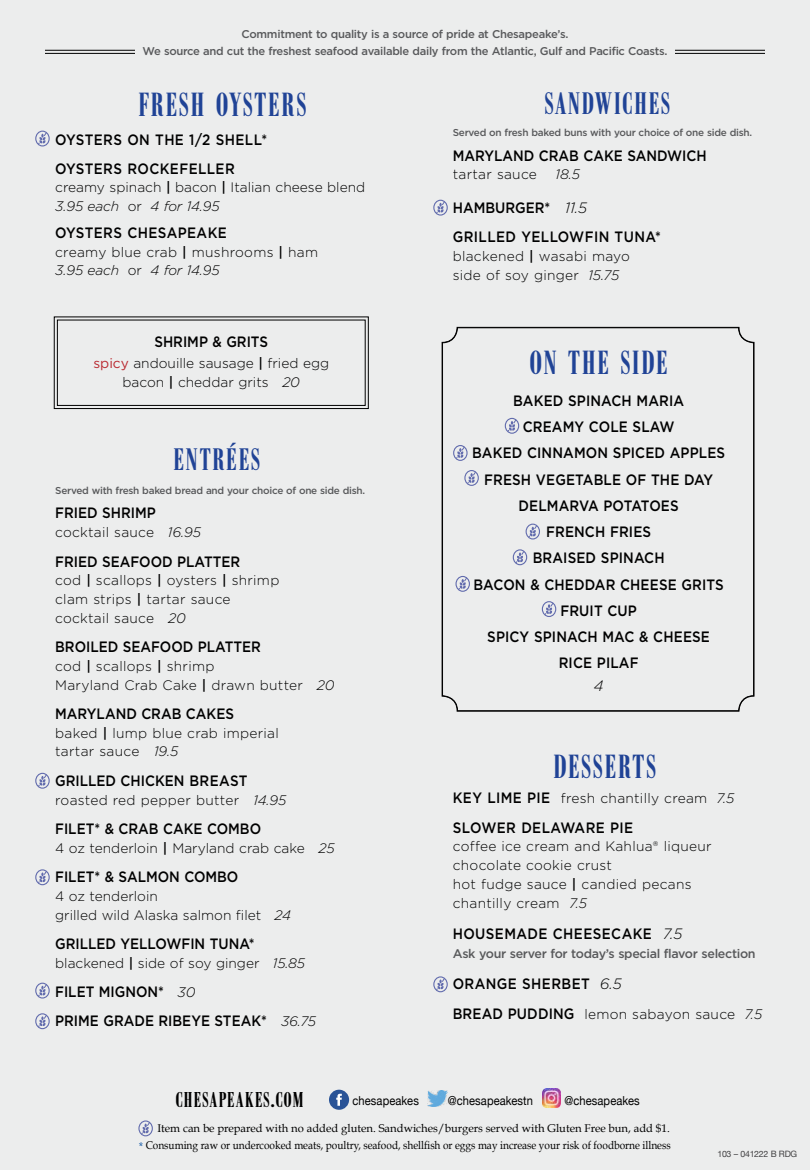
<style>
.page{position:relative;width:810px;height:1170px;background:#eceded}
.page>*{position:absolute;margin:0;border:0;box-sizing:border-box;transform-origin:0 0}
.t1{font:35px "Bodoni Ant Com D Dem Bol";letter-spacing:.06em;color:#204396}
.t2{font:32.5px "Bodoni Ant Com D Dem Bol";letter-spacing:.06em;color:#204396}
.t3{font:22.5px "Bodoni Ant Com D Dem Bol";letter-spacing:.06em;color:#000}
.t4{font:500 15px/26.2px "Gotham";letter-spacing:.01em;color:#000;scale:.9 1}
.t5{font:500 15px/28.6px "Gotham";letter-spacing:.03em;color:#000;scale:.9 1}
.t6{font:italic 300 15px "Gotham";color:#000}
.t7{font:300 13.75px/18.8px "Gotham";letter-spacing:.02em;color:#000}
.t8{font:300 13.75px/18.8px "Gotham";color:#000}
.t9{font:italic 300 13.75px "Gotham";color:#000}
.t10{font:500 12.5px "Gotham";letter-spacing:-.025em;color:#58595b}
.t11{font:12.38px "Helvetica Neue";letter-spacing:.01em;color:#000;scale:.9 1}
.t12{font:500 11.25px/17.5px "Gotham";letter-spacing:-.025em;color:#58595b;text-align:center}
.t13{font:11.25px "Book Antiqua";color:#000;scale:.9 1}
.t14{font:11.25px "Book Antiqua";color:#000}
.t15{font:500 10px "Gotham";letter-spacing:-.025em;color:#58595b}
.t16{font:8.75px "Helvetica Neue";letter-spacing:-.025em;color:#414042}
.s1{font-weight:500}
.s2{font-style:italic}
.s3{font-weight:400;color:#b92930}
.s4{font-weight:300;font-style:italic;font-size:13.75px}
.s5{font-weight:300;font-style:italic}
.s6{font-weight:500;font-size:15px}
.s7{color:#034ea2}
</style>
<div class="page">
<img style="left:427px;top:1091px;width:20px;height:16px">
<img style="left:542px;top:1089px;width:19px;height:19px">
<div style="left:329px;top:1090px;width:20px;height:20px;background:#295397;border-radius:50%"></div>
<svg style="left:336px;top:1094px;width:6px;height:12px"></svg>
<div style="left:35px;top:131px;width:15px;height:16px;border:1px solid #616bad;border-radius:50%"></div>
<svg style="left:37px;top:132px;width:10px;height:13px"></svg>
<div style="left:35px;top:773px;width:15px;height:16px;border:1px solid #616bad;border-radius:50%"></div>
<svg style="left:37px;top:774px;width:10px;height:13px"></svg>
<div style="left:35px;top:869px;width:15px;height:16px;border:1px solid #616bad;border-radius:50%"></div>
<svg style="left:37px;top:870px;width:10px;height:14px"></svg>
<div style="left:35px;top:983px;width:15px;height:16px;border:1px solid #616bad;border-radius:50%"></div>
<svg style="left:37px;top:984px;width:10px;height:13px"></svg>
<div style="left:35px;top:1013px;width:15px;height:16px;border:1px solid #616bad;border-radius:50%"></div>
<svg style="left:37px;top:1014px;width:10px;height:14px"></svg>
<hr style="left:45px;top:50px;width:720px;height:1px;background:#000">
<hr style="left:45px;top:53px;width:720px;height:1px;background:#000">
<div style="left:135px;top:28px;width:540px;height:43px;background:#eceded"></div>
<div style="left:138px;top:1120px;width:15px;height:16px;border:1px solid #616bad;border-radius:50%"></div>
<svg style="left:141px;top:1121px;width:10px;height:14px"></svg>
<div style="left:433px;top:200px;width:15px;height:16px;border:1px solid #616bad;border-radius:50%"></div>
<svg style="left:435px;top:201px;width:11px;height:13px"></svg>
<div style="left:433px;top:976px;width:15px;height:16px;border:1px solid #616bad;border-radius:50%"></div>
<svg style="left:435px;top:977px;width:11px;height:14px"></svg>
<svg style="left:444px;top:327px;width:308px;height:382px"></svg>
<div style="left:442px;top:328px;width:312px;height:383px;border:1px solid #000;border-radius:15px"></div>
<div style="left:505px;top:418px;width:14px;height:16px;border:1px solid #616bad;border-radius:50%"></div>
<svg style="left:507px;top:419px;width:10px;height:14px"></svg>
<div style="left:464px;top:470px;width:15px;height:16px;border:1px solid #616bad;border-radius:50%"></div>
<svg style="left:467px;top:471px;width:10px;height:14px"></svg>
<div style="left:453px;top:445px;width:15px;height:16px;border:1px solid #616bad;border-radius:50%"></div>
<svg style="left:455px;top:446px;width:10px;height:14px"></svg>
<div style="left:526px;top:524px;width:14px;height:16px;border:1px solid #616bad;border-radius:50%"></div>
<svg style="left:528px;top:525px;width:10px;height:13px"></svg>
<div style="left:542px;top:601px;width:14px;height:16px;border:1px solid #616bad;border-radius:50%"></div>
<svg style="left:544px;top:602px;width:10px;height:14px"></svg>
<div style="left:513px;top:549px;width:14px;height:16px;border:1px solid #616bad;border-radius:50%"></div>
<svg style="left:515px;top:550px;width:10px;height:14px"></svg>
<svg style="left:54px;top:316px;width:315px;height:93px"></svg>
<div style="left:57px;top:320px;width:309px;height:86px;border:1px solid #000"></div>
<div style="left:456px;top:576px;width:14px;height:16px;border:1px solid #616bad;border-radius:50%"></div>
<svg style="left:458px;top:577px;width:10px;height:14px"></svg>
<p class="t12" style="left:143px;top:25px;width:526px">Commitment to quality is a source of pride at Chesapeake’s.<br>We source and cut the freshest seafood available daily from the Atlantic, Gulf and Pacific Coasts.</p>
<h1 class="t1" style="left:139px;top:86px;width:169px">FRESH OYSTERS</h1>
<p class="t5" style="left:55px;top:125px;width:237px">OYSTERS ON THE 1/2 SHELL*<br>OYSTERS ROCKEFELLER</p>
<p class="t8" style="left:55px;top:178px;width:312px">creamy spinach <span class="s1">|</span> bacon <span class="s1">|</span> Italian cheese blend<br><span class="s2">3.95 each</span> or <span class="s2">4 for 14.95</span></p>
<p class="t5" style="left:55px;top:218px;width:192px">OYSTERS CHESAPEAKE</p>
<p class="t7" style="left:55px;top:242px;width:265px">creamy blue crab <span class="s1">|</span> mushrooms <span class="s1">|</span> ham<br><span class="s2">3.95 each</span> or <span class="s2">4 for 14.95</span></p>
<p class="t4" style="left:154px;top:328px;width:128px">SHRIMP &amp; GRITS</p>
<p class="t8" style="left:93px;top:354px;width:237px;text-align:center"><span class="s3">spicy</span> andouille sausage <span class="s1">|</span> fried egg bacon <span class="s1">|</span> cheddar grits <span class="s2">20</span></p>
<h2 class="t2" style="left:174px;top:443px;width:88px">ENTRÉES</h2>
<p class="t15" style="left:55px;top:484px;width:312px">Served with fresh baked bread and your choice of one side dish.</p>
<p class="t4" style="left:55px;top:500px;width:113px">FRIED SHRIMP</p>
<p class="t7" style="left:55px;top:523px;width:147px">cocktail sauce <span class="s2">16.95</span></p>
<p class="t4" style="left:55px;top:548px;width:207px">FRIED SEAFOOD PLATTER</p>
<p class="t7" style="left:55px;top:571px;width:226px">cod <span class="s1">|</span> scallops <span class="s1">|</span> oysters <span class="s1">|</span> shrimp clam strips <span class="s1">|</span> tartar sauce cocktail sauce <span class="s2">20</span></p>
<p class="t4" style="left:55px;top:633px;width:230px">BROILED SEAFOOD PLATTER</p>
<p class="t7" style="left:55px;top:656px;width:281px">cod <span class="s1">|</span> scallops <span class="s1">|</span> shrimp<br>Maryland Crab Cake <span class="s1">|</span> drawn butter <span class="s2">20</span></p>
<p class="t4" style="left:55px;top:700px;width:200px">MARYLAND CRAB CAKES</p>
<p class="t7" style="left:55px;top:723px;width:225px">baked <span class="s1">|</span> lump blue crab imperial tartar sauce <span class="s2">19.5</span></p>
<p class="t4" style="left:55px;top:767px;width:215px">GRILLED CHICKEN BREAST</p>
<p class="t7" style="left:55px;top:790px;width:233px">roasted red pepper butter <span class="s2">14.95</span></p>
<p class="t4" style="left:55px;top:815px;width:230px">FILET* &amp; CRAB CAKE COMBO</p>
<p class="t8" style="left:55px;top:838px;width:281px">4 oz tenderloin <span class="s1">|</span> Maryland crab cake <span class="s2">25</span></p>
<p class="t4" style="left:55px;top:863px;width:205px">FILET* &amp; SALMON COMBO</p>
<p class="t8" style="left:55px;top:886px;width:237px">4 oz tenderloin<br>grilled wild Alaska salmon filet <span class="s2">24</span></p>
<p class="t4" style="left:55px;top:930px;width:223px">GRILLED YELLOWFIN TUNA*</p>
<p class="t8" style="left:55px;top:953px;width:251px">blackened <span class="s1">|</span> side of soy ginger <span class="s2">15.85</span></p>
<p class="t4" style="left:55px;top:977px;width:291px;line-height:29.4px">FILET MIGNON* <span class="s4">30<br></span>PRIME GRADE RIBEYE STEAK* <span class="s4">36.75</span></p>
<h2 class="t2" style="left:545px;top:87px;width:127px">SANDWICHES</h2>
<p class="t15" style="left:453px;top:126px;width:301px">Served on fresh baked buns with your choice of one side dish.</p>
<p class="t4" style="left:453px;top:142px;width:284px">MARYLAND CRAB CAKE SANDWICH</p>
<p class="t7" style="left:453px;top:165px;width:86px">tartar sauce</p>
<p class="t9" style="left:556px;top:166px;width:26px">18.5</p>
<p class="t5" style="left:453px;top:193px;width:233px;line-height:29.2px">HAMBURGER* <span class="s5">11.5<br></span>GRILLED YELLOWFIN TUNA*</p>
<p class="t7" style="left:453px;top:246px;width:179px">blackened <span class="s1">|</span> wasabi mayo side of soy ginger <span class="s2">15.75</span></p>
<h1 class="t1" style="left:530px;top:344px;width:139px">ON THE SIDE</h1>
<p class="t4" style="left:472px;top:387px;width:283px;text-align:center">BAKED SPINACH MARIA<br>CREAMY COLE SLAW<br>BAKED CINNAMON SPICED APPLES<br>FRESH VEGETABLE OF THE DAY<br>DELMARVA POTATOES<br>FRENCH FRIES<br>BRAISED SPINACH<br>BACON &amp; CHEDDAR CHEESE GRITS<br>FRUIT CUP<br>SPICY SPINACH MAC &amp; CHEESE<br>RICE PILAF</p>
<p class="t6" style="left:594px;top:677px;width:11px">4</p>
<h1 class="t1" style="left:554px;top:748px;width:104px">DESSERTS</h1>
<p class="t7" style="left:453px;top:789px;width:283px"><span class="s6">KEY LIME PIE</span> fresh chantilly cream <span class="s2">7.5</span></p>
<p class="t5" style="left:453px;top:813px;width:202px">SLOWER DELAWARE PIE</p>
<p class="t7" style="left:453px;top:837px;width:260px">coffee ice cream and Kahlua® liqueur chocolate cookie crust<br>hot fudge sauce <span class="s1">|</span> candied pecans chantilly cream <span class="s2">7.5</span></p>
<p class="t5" style="left:453px;top:919px;width:257px">HOUSEMADE CHEESECAKE <span class="s5">7.5</span></p>
<p class="t10" style="left:453px;top:945px;width:304px">Ask your server for today’s special flavor selection</p>
<p class="t5" style="left:453px;top:969px;width:189px">ORANGE SHERBET <span class="s5">6.5</span></p>
<p class="t7" style="left:453px;top:1004px;width:311px"><span class="s6">BREAD PUDDING</span> lemon sabayon sauce <span class="s2">7.5</span></p>
<h3 class="t3" style="left:176px;top:1087px;width:129px">CHESAPEAKES.COM</h3>
<p class="t11" style="left:352px;top:1092px;width:75px">chesapeakes</p>
<p class="t11" style="left:448px;top:1092px;width:96px">@chesapeakestn</p>
<p class="t11" style="left:564px;top:1092px;width:85px">@chesapeakes</p>
<p class="t14" style="left:157px;top:1121px;width:514px">Item can be prepared with no added gluten. Sandwiches/burgers served with Gluten Free bun, add $1.</p>
<p class="t13" style="left:139px;top:1138px;width:592px"><span class="s7">*</span> Consuming raw or undercooked meats, poultry, seafood, shellfish or eggs may increase your risk of foodborne illness</p>
<p class="t16" style="left:717px;top:1148px;width:81px">103 – 041222 B RDG</p>
</div>
